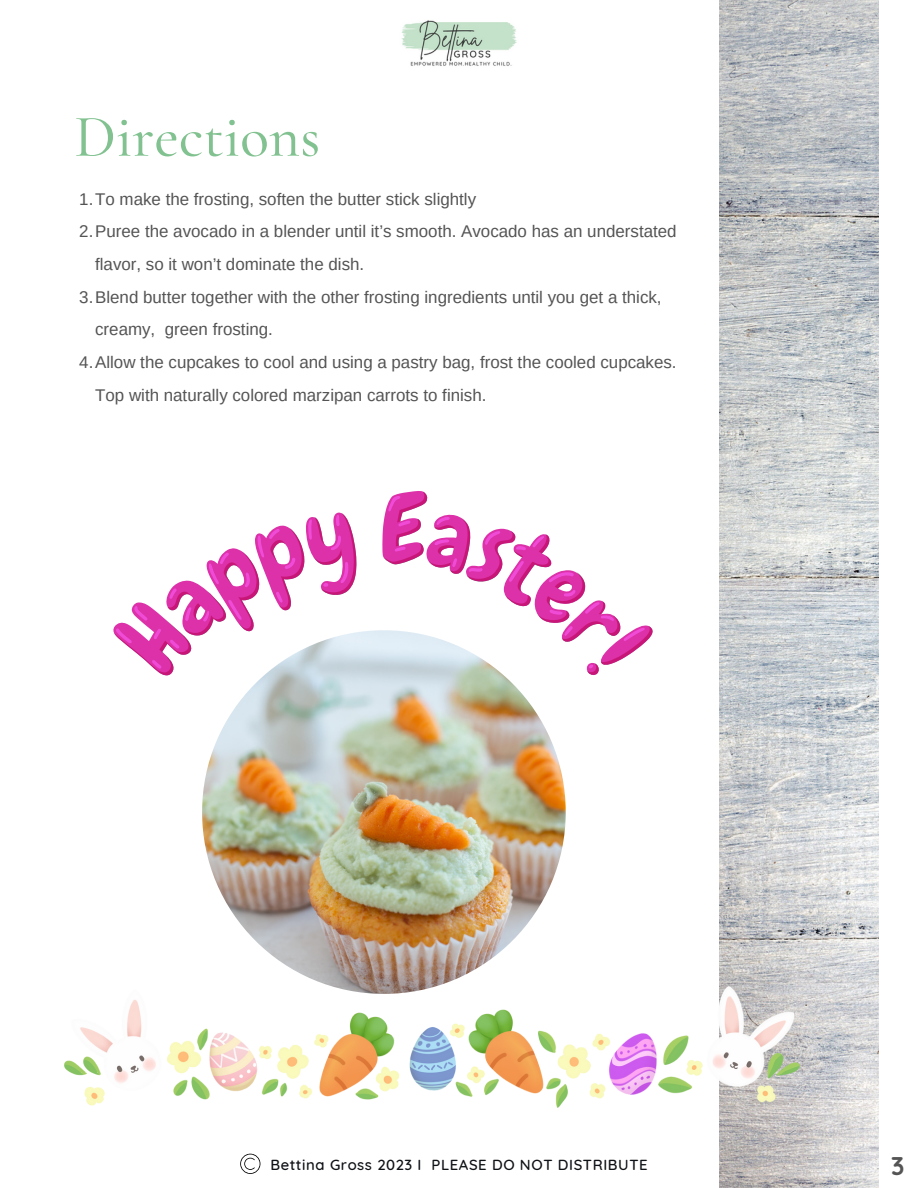
<style>
.page{position:relative;width:918px;height:1188px;background:#fff}
.page>*{position:absolute;margin:0;border:0;box-sizing:border-box;transform-origin:0 0}
.t1{font:500 60px "Cormorant Garamond";color:#82c290}
.t2{font:700 25.5px "Quicksand";color:#545454}
.t3{font:16.95px "Arimo";color:#545454}
.t4{font:500 14.85px "Quicksand";letter-spacing:.04em;color:#0f1216}
</style>
<div class="page">
<img style="left:719px;top:0;width:160px;height:1188px">
<svg style="left:240px;top:1154px;width:20px;height:20px"></svg>
<img style="left:401px;top:20px;width:116px;height:46px">
<svg style="left:114px;top:492px;width:539px;height:184px"></svg>
<svg style="left:116px;top:496px;width:529px;height:173px"></svg>
<img style="left:65px;top:986px;width:734px;height:122px">
<img style="left:202px;top:630px;width:364px;height:364px;border-radius:50%">
<h1 class="t1" style="left:74px;top:100px;width:248px">Directions</h1>
<p class="t3" style="left:79px;top:190px;width:398px">1.To make the frosting, soften the butter stick slightly</p>
<p class="t3" style="left:79px;top:222px;width:599px">2.Puree the avocado in a blender until it’s smooth. Avocado has an understated</p>
<p class="t3" style="left:95px;top:255px;width:271px">flavor, so it won’t dominate the dish.</p>
<p class="t3" style="left:79px;top:287px;width:584px">3.Blend butter together with the other frosting ingredients until you get a thick,</p>
<p class="t3" style="left:95px;top:320px;width:179px">creamy, green frosting.</p>
<p class="t3" style="left:79px;top:353px;width:599px">4.Allow the cupcakes to cool and using a pastry bag, frost the cooled cupcakes.</p>
<p class="t3" style="left:95px;top:385px;width:393px">Top with naturally colored marzipan carrots to finish.</p>
<p class="t4" style="left:270px;top:1155px;width:379px">Bettina Gross 2023 I PLEASE DO NOT DISTRIBUTE</p>
<h2 class="t2" style="left:891px;top:1150px;width:15px">3</h2>
</div>
